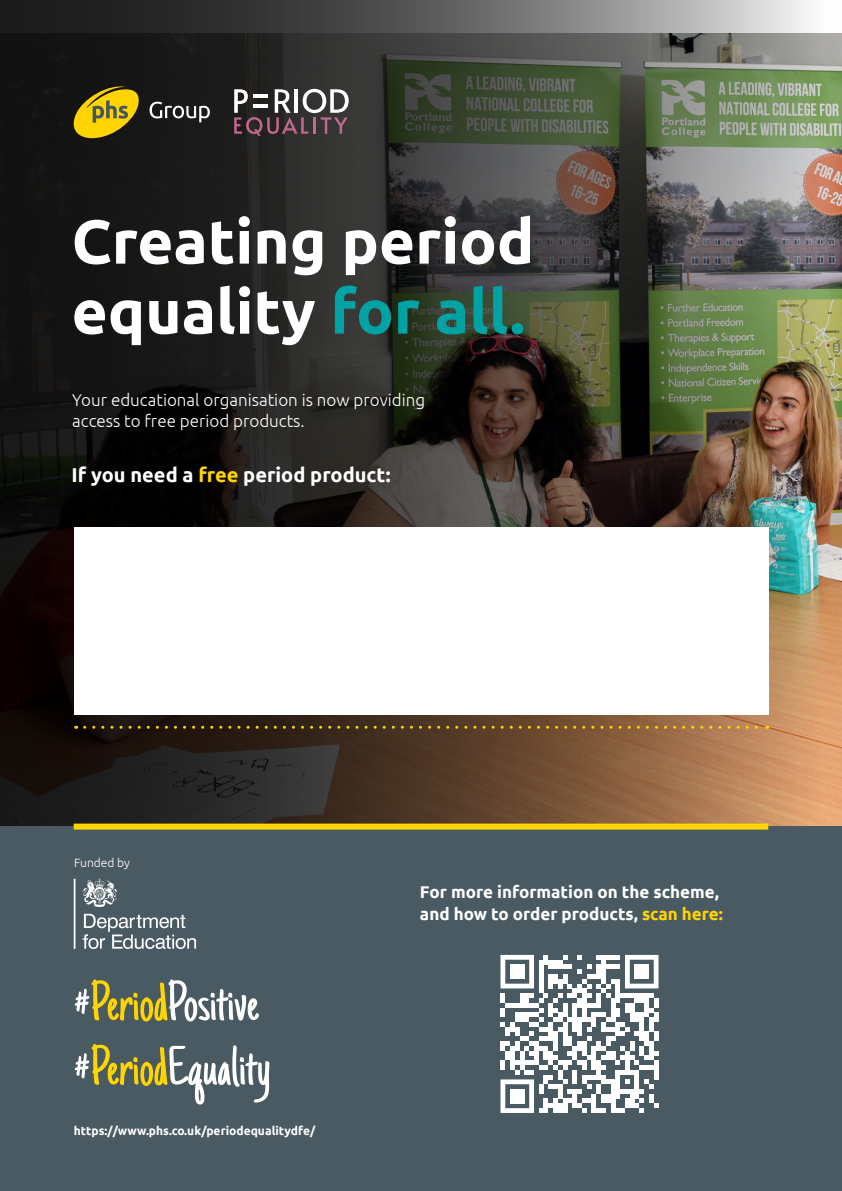
<style>
.page{position:relative;width:842px;height:1191px;background:#fff}
.page>*{position:absolute;margin:0;border:0;box-sizing:border-box;transform-origin:0 0}
.t1{font:700 62px/70px "Ubuntu";color:#fff}
.t2{font:57px "Just Another Hand";color:#fff}
.t3{font:700 20px "Ubuntu";color:#fff}
.t4{font:300 17px/20.4px "Ubuntu";color:#fff}
.t5{font:700 17px/22px "Ubuntu";color:#fff}
.t6{font:700 12px "Ubuntu";color:#fff}
.t7{font:300 12px "Ubuntu";color:#fff}
.s1{color:#00a2a3}
.s2{color:#ffd500}
</style>
<div class="page">
<img style="left:0;top:0;width:842px;height:826px">
<div style="left:0;top:826px;width:842px;height:365px;background:#4a5a62"></div>
<div style="left:74px;top:823px;width:694px;height:6px;background:#ffd500"></div>
<svg style="left:85px;top:726px;width:683px;height:3px;background:#7f601e"></svg>
<svg style="left:74px;top:878px;width:122px;height:71px"></svg>
<svg style="left:500px;top:955px;width:158px;height:158px"></svg>
<div style="left:510px;top:1089px;width:14px;height:14px;background:#fff"></div>
<svg style="left:234px;top:89px;width:115px;height:47px;background:#615659"></svg>
<hr style="left:253px;top:94px;width:15px;height:4px;background:#fff">
<hr style="left:253px;top:104px;width:15px;height:3px;background:#fff">
<svg style="left:74px;top:86px;width:65px;height:52px;background:#a1890f"></svg>
<svg style="left:150px;top:102px;width:60px;height:20px"></svg>
<div style="left:74px;top:527px;width:694px;height:188px;background:#fff"></div>
<h1 class="t1" style="left:72px;top:206px;width:464px">Creating period equality <span class="s1">for all.</span></h1>
<p class="t4" style="left:72px;top:390px;width:355px">Your educational organisation is now providing access to free period products.</p>
<p class="t3" style="left:72px;top:462px;width:320px">If you need a <span class="s2">free</span> period product:</p>
<p class="t7" style="left:74px;top:855px;width:57px">Funded by</p>
<h2 class="t2" style="left:74px;top:969px;width:186px">#<span class="s2">Period</span>Positive</h2>
<h2 class="t2" style="left:74px;top:1033px;width:198px">#<span class="s2">Period</span>Equality</h2>
<p class="t6" style="left:74px;top:1123px;width:243px">https://www.phs.co.uk/periodequalitydfe/</p>
<p class="t5" style="left:420px;top:880px;width:304px">For more information on the scheme, and how to order products, <span class="s2">scan here:</span></p>
</div>
